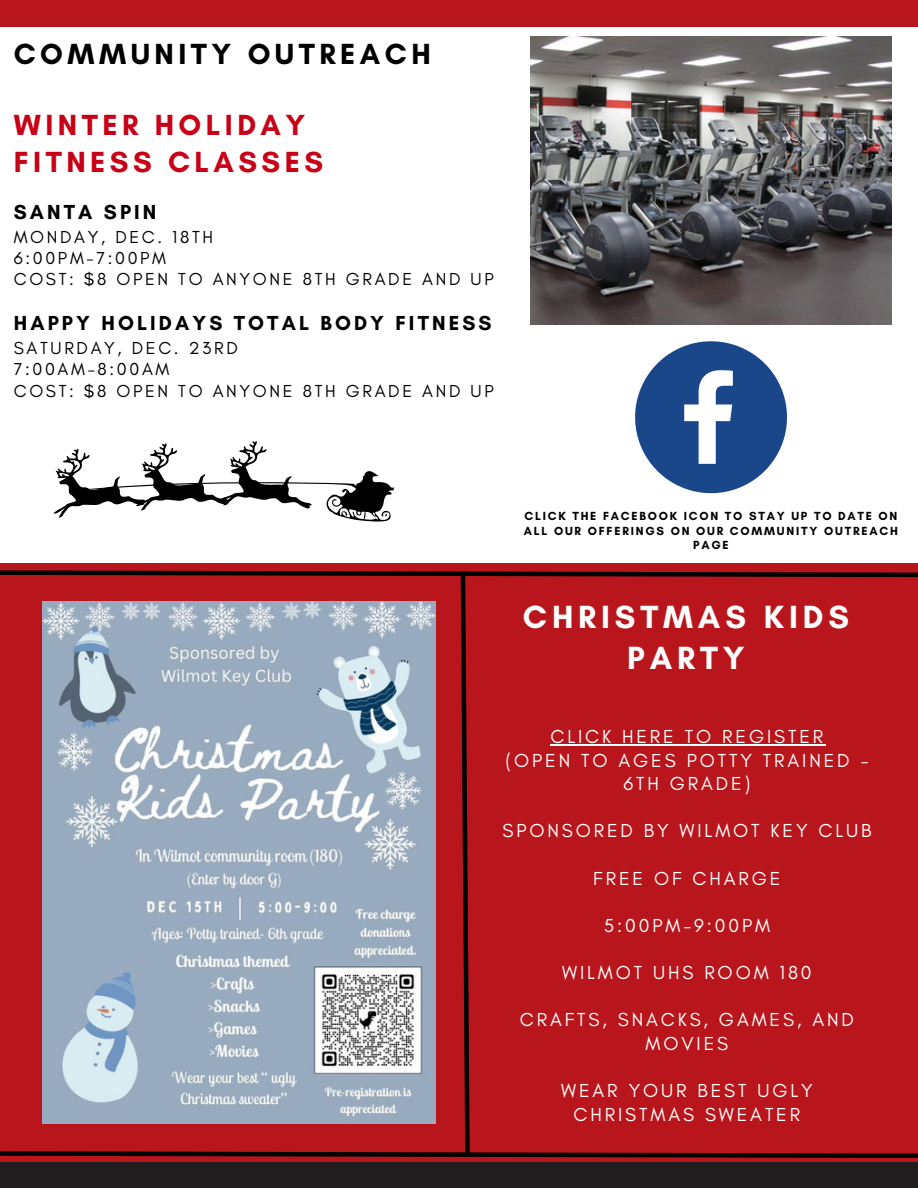
<style>
.page{position:relative;width:918px;height:1188px;background:#fff}
.page>*{position:absolute;margin:0;border:0;box-sizing:border-box;transform-origin:0 0}
.t1{font:700 32.7px/40.5px "Glacial Indifference";letter-spacing:.15em;color:#fff;text-align:center}
.t2{font:700 29.7px "Glacial Indifference";letter-spacing:.15em;color:#c70017}
.t3{font:700 29.7px "Glacial Indifference";letter-spacing:.15em;color:#000}
.t4{font:700 20.7px "Glacial Indifference";letter-spacing:.15em;color:#000}
.t5{font:19.2px/23.7px "Glacial Indifference";letter-spacing:.15em;color:#fff;text-align:center}
.t6{font:17.7px "Glacial Indifference";letter-spacing:.15em;color:#000}
.t7{font:700 12px/14.9px "Glacial Indifference";letter-spacing:.15em;color:#000;text-align:center}
</style>
<div class="page">
<div style="left:0;top:0;width:918px;height:26px;background:#b8161c"></div>
<div style="left:0;top:1162px;width:918px;height:26px;background:#211d1e"></div>
<img style="left:530px;top:37px;width:361px;height:288px">
<svg style="left:635px;top:341px;width:152px;height:152px"></svg>
<div style="left:0;top:563px;width:918px;height:597px;background:#b8161c"></div>
<svg style="left:53px;top:441px;width:342px;height:81px"></svg>
<img style="left:43px;top:602px;width:392px;height:522px">
<hr style="left:551px;top:744px;width:275px;height:1px;background:#fff">
<p class="t3" style="left:14px;top:35px;width:418px">COMMUNITY OUTREACH</p>
<p class="t2" style="left:14px;top:107px;width:293px">WINTER HOLIDAY</p>
<p class="t2" style="left:14px;top:144px;width:311px">FITNESS CLASSES</p>
<p class="t4" style="left:14px;top:199px;width:144px">SANTA SPIN</p>
<p class="t6" style="left:14px;top:226px;width:201px">MONDAY, DEC. 18TH</p>
<p class="t6" style="left:14px;top:247px;width:154px">6:00PM-7:00PM</p>
<p class="t6" style="left:14px;top:269px;width:481px">COST: $8 OPEN TO ANYONE 8TH GRADE AND UP</p>
<p class="t4" style="left:14px;top:311px;width:479px">HAPPY HOLIDAYS TOTAL BODY FITNESS</p>
<p class="t6" style="left:14px;top:337px;width:226px">SATURDAY, DEC. 23RD</p>
<p class="t6" style="left:14px;top:359px;width:157px">7:00AM-8:00AM</p>
<p class="t6" style="left:14px;top:380px;width:481px">COST: $8 OPEN TO ANYONE 8TH GRADE AND UP</p>
<p class="t7" style="left:524px;top:508px;width:376px">CLICK THE FACEBOOK ICON TO STAY UP TO DATE ON<br>ALL OUR OFFERINGS ON OUR COMMUNITY OUTREACH<br>PAGE</p>
<p class="t1" style="left:523px;top:596px;width:328px">CHRISTMAS KIDS<br>PARTY</p>
<p class="t5" style="left:551px;top:724px;width:274px">CLICK HERE TO REGISTER</p>
<p class="t5" style="left:505px;top:748px;width:365px">(OPEN TO AGES POTTY TRAINED -<br>6TH GRADE)</p>
<p class="t5" style="left:502px;top:819px;width:370px">SPONSORED BY WILMOT KEY CLUB</p>
<p class="t5" style="left:593px;top:866px;width:189px">FREE OF CHARGE</p>
<p class="t5" style="left:604px;top:913px;width:168px">5:00PM-9:00PM</p>
<p class="t5" style="left:562px;top:961px;width:251px">WILMOT UHS ROOM 180</p>
<p class="t5" style="left:520px;top:1008px;width:336px">CRAFTS, SNACKS, GAMES, AND<br>MOVIES</p>
<p class="t5" style="left:561px;top:1079px;width:253px">WEAR YOUR BEST UGLY<br>CHRISTMAS SWEATER</p>
</div>
